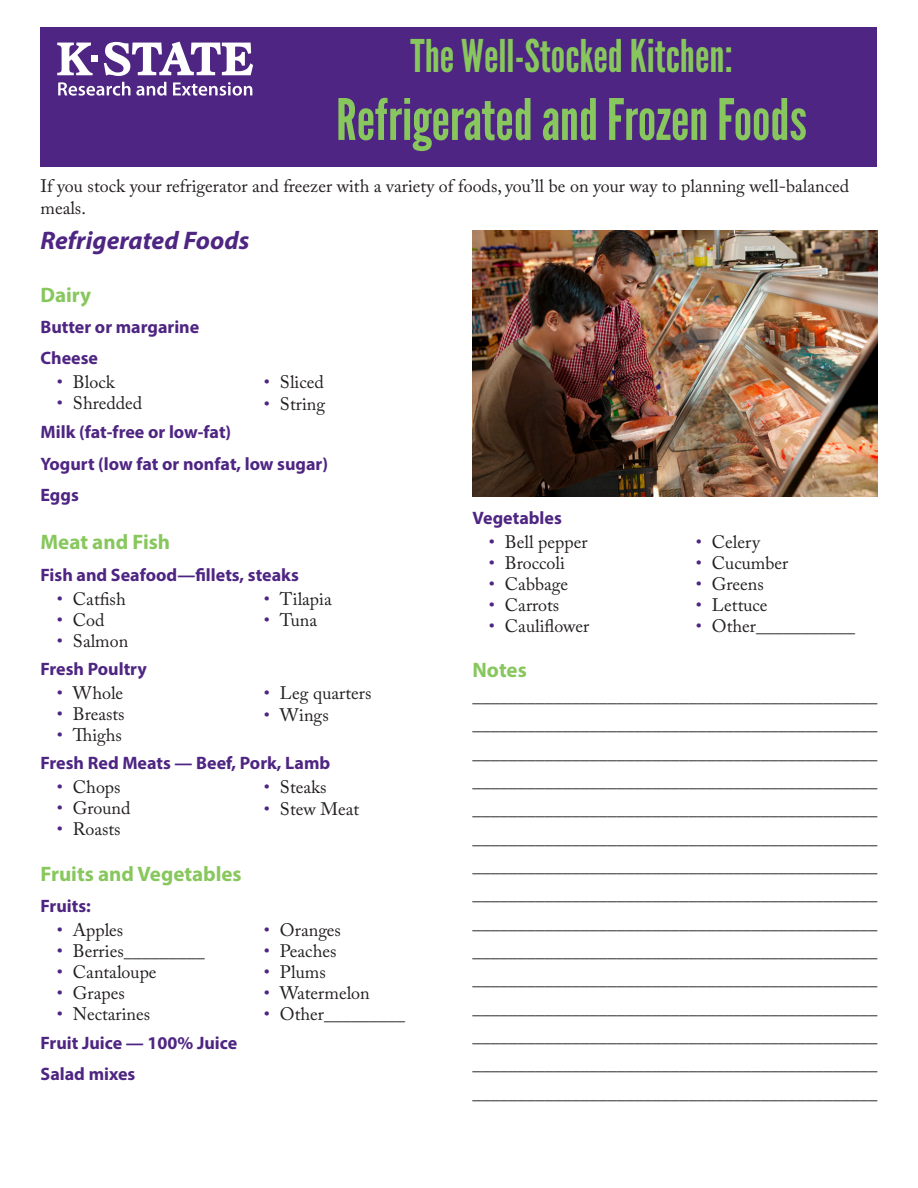
<style>
.page{position:relative;width:918px;height:1188px;background:#fff}
.page>*{position:absolute;margin:0;border:0;box-sizing:border-box;transform-origin:0 0}
.t1{font:57px "League Gothic";color:#88c75d}
.t2{font:45px "League Gothic";color:#88c75d}
.Header_1{font:italic 700 25.5px "Myriad Pro";color:#4e2582}
.Header_2{font:700 21px "Myriad Pro";color:#88c75d}
.Body{font:18px/21.6px "Adobe Caslon Pro";color:#231f20}
.Header_3{font:700 18px "Myriad Pro";color:#4e2582}
.s1{color:#4e2582}
</style>
<div class="page">
<div style="left:40px;top:28px;width:838px;height:139px;background:#4e2582"></div>
<div style="left:91px;top:55px;width:7px;height:7px;background:#fff"></div>
<svg style="left:57px;top:43px;width:36px;height:32px"></svg>
<svg style="left:104px;top:42px;width:149px;height:34px"></svg>
<svg style="left:58px;top:82px;width:108px;height:14px"></svg>
<svg style="left:173px;top:82px;width:79px;height:14px"></svg>
<img style="left:472px;top:231px;width:406px;height:266px">
<p class="t2" style="left:410px;top:29px;width:324px">The Well-Stocked Kitchen:</p>
<p class="t1" style="left:336px;top:86px;width:472px">Refrigerated and Frozen Foods</p>
<p class="Body" style="left:40px;top:175px;width:810px">If you stock your refrigerator and freezer with a variety of foods, you’ll be on your way to planning well-balanced meals.</p>
<p class="Header_1" style="left:40px;top:224px;width:211px">Refrigerated Foods</p>
<p class="Header_2" style="left:40px;top:281px;width:52px">Dairy</p>
<p class="Header_3" style="left:40px;top:315px;width:160px">Butter or margarine</p>
<p class="Header_3" style="left:40px;top:346px;width:59px">Cheese</p>
<p class="Body" style="left:57px;top:371px;width:60px"><span class="s1">•</span> Block</p>
<p class="Body" style="left:57px;top:392px;width:87px"><span class="s1">•</span> Shredded</p>
<p class="Body" style="left:264px;top:371px;width:62px"><span class="s1">•</span> Sliced</p>
<p class="Body" style="left:264px;top:393px;width:63px"><span class="s1">•</span> String</p>
<p class="Header_3" style="left:40px;top:420px;width:192px">Milk (fat-free or low-fat)</p>
<p class="Header_3" style="left:40px;top:452px;width:289px">Yogurt (low fat or nonfat, low sugar)</p>
<p class="Header_3" style="left:40px;top:483px;width:40px">Eggs</p>
<p class="Header_2" style="left:40px;top:529px;width:131px">Meat and Fish</p>
<p class="Header_3" style="left:40px;top:563px;width:260px">Fish and Seafood—fillets, steaks</p>
<p class="Body" style="left:57px;top:588px;width:71px"><span class="s1">•</span> Catfish</p>
<p class="Body" style="left:57px;top:609px;width:49px"><span class="s1">•</span> Cod</p>
<p class="Body" style="left:57px;top:630px;width:73px"><span class="s1">•</span> Salmon</p>
<p class="Body" style="left:264px;top:588px;width:70px"><span class="s1">•</span> Tilapia</p>
<p class="Body" style="left:264px;top:609px;width:55px"><span class="s1">•</span> Tuna</p>
<p class="Header_3" style="left:40px;top:657px;width:108px">Fresh Poultry</p>
<p class="Body" style="left:57px;top:682px;width:68px"><span class="s1">•</span> Whole</p>
<p class="Body" style="left:57px;top:703px;width:69px"><span class="s1">•</span> Breasts</p>
<p class="Body" style="left:57px;top:724px;width:67px"><span class="s1">•</span> Thighs</p>
<p class="Body" style="left:264px;top:682px;width:109px"><span class="s1">•</span> Leg quarters</p>
<p class="Body" style="left:264px;top:704px;width:67px"><span class="s1">•</span> Wings</p>
<p class="Header_3" style="left:40px;top:752px;width:291px">Fresh Red Meats — Beef, Pork, Lamb</p>
<p class="Body" style="left:57px;top:776px;width:65px"><span class="s1">•</span> Chops</p>
<p class="Body" style="left:57px;top:797px;width:75px"><span class="s1">•</span> Ground</p>
<p class="Body" style="left:57px;top:818px;width:65px"><span class="s1">•</span> Roasts</p>
<p class="Body" style="left:264px;top:776px;width:64px"><span class="s1">•</span> Steaks</p>
<p class="Body" style="left:264px;top:798px;width:97px"><span class="s1">•</span> Stew Meat</p>
<p class="Header_2" style="left:40px;top:860px;width:203px">Fruits and Vegetables</p>
<p class="Header_3" style="left:40px;top:894px;width:52px">Fruits:</p>
<p class="Body" style="left:57px;top:919px;width:68px"><span class="s1">•</span> Apples</p>
<p class="Body" style="left:57px;top:940px;width:150px"><span class="s1">•</span> Berries_________</p>
<p class="Body" style="left:57px;top:961px;width:101px"><span class="s1">•</span> Cantaloupe</p>
<p class="Body" style="left:57px;top:982px;width:70px"><span class="s1">•</span> Grapes</p>
<p class="Body" style="left:57px;top:1003px;width:95px"><span class="s1">•</span> Nectarines</p>
<p class="Header_3" style="left:40px;top:1031px;width:198px">Fruit Juice — 100% Juice</p>
<p class="Header_3" style="left:40px;top:1062px;width:96px">Salad mixes</p>
<p class="Body" style="left:264px;top:919px;width:79px"><span class="s1">•</span> Oranges</p>
<p class="Body" style="left:264px;top:940px;width:74px"><span class="s1">•</span> Peaches</p>
<p class="Body" style="left:264px;top:961px;width:64px"><span class="s1">•</span> Plums</p>
<p class="Body" style="left:264px;top:982px;width:108px"><span class="s1">•</span> Watermelon</p>
<p class="Body" style="left:264px;top:1003px;width:143px"><span class="s1">•</span> Other_________</p>
<p class="Header_3" style="left:472px;top:506px;width:91px">Vegetables</p>
<p class="Body" style="left:489px;top:531px;width:100px"><span class="s1">•</span> Bell pepper</p>
<p class="Body" style="left:489px;top:552px;width:78px"><span class="s1">•</span> Broccoli</p>
<p class="Body" style="left:489px;top:573px;width:81px"><span class="s1">•</span> Cabbage</p>
<p class="Body" style="left:489px;top:594px;width:72px"><span class="s1">•</span> Carrots</p>
<p class="Body" style="left:489px;top:615px;width:102px"><span class="s1">•</span> Cauliflower</p>
<p class="Body" style="left:696px;top:531px;width:66px"><span class="s1">•</span> Celery</p>
<p class="Body" style="left:696px;top:552px;width:94px"><span class="s1">•</span> Cucumber</p>
<p class="Body" style="left:696px;top:573px;width:70px"><span class="s1">•</span> Greens</p>
<p class="Body" style="left:696px;top:594px;width:73px"><span class="s1">•</span> Lettuce</p>
<p class="Body" style="left:696px;top:615px;width:161px"><span class="s1">•</span> Other___________</p>
<p class="Header_2" style="left:472px;top:656px;width:56px">Notes</p>
<p class="Body" style="left:472px;top:685px;width:406px">_____________________________________________</p>
<p class="Body" style="left:472px;top:713px;width:406px">_____________________________________________</p>
<p class="Body" style="left:472px;top:742px;width:406px">_____________________________________________</p>
<p class="Body" style="left:472px;top:770px;width:406px">_____________________________________________</p>
<p class="Body" style="left:472px;top:798px;width:406px">_____________________________________________</p>
<p class="Body" style="left:472px;top:827px;width:406px">_____________________________________________</p>
<p class="Body" style="left:472px;top:855px;width:406px">_____________________________________________</p>
<p class="Body" style="left:472px;top:883px;width:406px">_____________________________________________</p>
<p class="Body" style="left:472px;top:912px;width:406px">_____________________________________________</p>
<p class="Body" style="left:472px;top:940px;width:406px">_____________________________________________</p>
<p class="Body" style="left:472px;top:968px;width:406px">_____________________________________________</p>
<p class="Body" style="left:472px;top:997px;width:406px">_____________________________________________</p>
<p class="Body" style="left:472px;top:1025px;width:406px">_____________________________________________</p>
<p class="Body" style="left:472px;top:1053px;width:406px">_____________________________________________</p>
<p class="Body" style="left:472px;top:1082px;width:406px">_____________________________________________</p>
</div>
